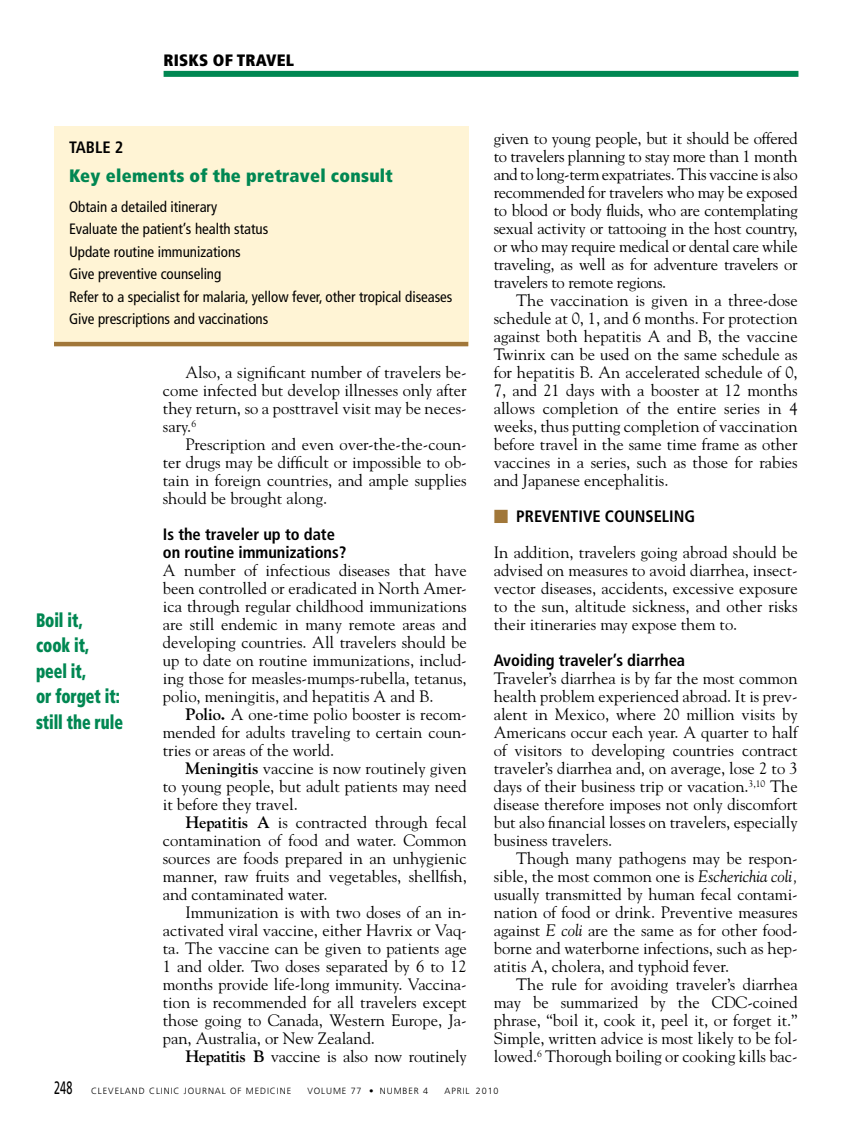
<style>
.page{position:relative;width:851px;height:1134px;background:#fff}
.page>*{position:absolute;margin:0;border:0;box-sizing:border-box;transform-origin:0 0}
.t1{font:900 condensed 19.5px/25.5px "Frutiger LT Std";letter-spacing:-.005em;color:#008752;scale:.8 1}
.t2{font:900 condensed 18px "Frutiger LT Std";letter-spacing:.015em;color:#008752}
.t3{font:16.5px/18px "Goudy Std";color:#000;text-align:justify}
.t4{font:700 condensed 16.5px/18px "Frutiger LT Std";color:#000}
.t5{font:16.5px "Goudy Std";letter-spacing:-.02em;color:#000}
.t6{font:900 condensed 16.5px "Frutiger LT Std";letter-spacing:.01em;color:#000}
.t7{font:condensed 15px/22.5px "Frutiger LT Std";color:#000}
.t8{font:300 9px "Frutiger LT Std";letter-spacing:.1em;color:#000}
.s1{font-weight:700}
.s2{font-family:"Universal Std Newswith Comm Pi";font-weight:400;font-stretch:normal;color:#a17739}
.s3{font-style:italic}
.s4{font-weight:400;font-size:18px}
</style>
<div class="page">
<div style="left:164px;top:71px;width:634px;height:6px;background:#008752"></div>
<div style="left:54px;top:126px;width:414px;height:219px;background:#fff4d5"></div>
<hr style="left:54px;top:342px;width:414px;height:4px;background:#a17739">
<p class="t6" style="left:164px;top:51px;width:132px">Risks of Travel</p>
<p class="t4" style="left:69px;top:139px;width:56px">Table 2</p>
<p class="t2" style="left:69px;top:165px;width:325px">Key elements of the pretravel consult</p>
<p class="t7" style="left:69px;top:196px;width:385px">Obtain a detailed itinerary<br>Evaluate the patient’s health status<br>Update routine immunizations<br>Give preventive counseling<br>Refer to a specialist for malaria, yellow fever, other tropical diseases Give prescriptions and vaccinations</p>
<p class="t1" style="left:36px;top:607px;width:110px">Boil it,<br>cook it, peel it,<br>or forget it: still the rule</p>
<p class="t3" style="left:163px;top:363px;width:305px;text-indent:23px">Also, a significant number of travelers be&shy;come infected but develop illnesses only after they return, so a posttravel visit may be neces&shy;sary.<sup>6</sup></p>
<p class="t3" style="left:163px;top:435px;width:305px;text-indent:23px">Prescription and even over-the-the-coun&shy;ter drugs may be difficult or impossible to ob&shy;tain in foreign countries, and ample supplies should be brought along.</p>
<p class="t4" style="left:163px;top:525px;width:185px">Is the traveler up to date on routine immunizations?</p>
<p class="t3" style="left:163px;top:561px;width:305px">A number of infectious diseases that have been controlled or eradicated in North Amer&shy;ica through regular childhood immunizations are still endemic in many remote areas and developing countries. All travelers should be up to date on routine immunizations, includ&shy;ing those for measles-mumps-rubella, tetanus, polio, meningitis, and hepatitis A and B.</p>
<p class="t3" style="left:163px;top:705px;width:305px;text-indent:23px"><span class="s1">Polio.</span> A one-time polio booster is recom&shy;mended for adults traveling to certain coun&shy;tries or areas of the world.</p>
<p class="t3" style="left:163px;top:759px;width:305px;text-indent:23px"><span class="s1">Meningitis</span> vaccine is now routinely given to young people, but adult patients may need it before they travel.</p>
<p class="t3" style="left:163px;top:813px;width:305px;text-indent:23px"><span class="s1">Hepatitis A</span> is contracted through fecal contamination of food and water. Common sources are foods prepared in an unhygienic manner, raw fruits and vegetables, shellfish, and contaminated water.</p>
<p class="t3" style="left:163px;top:903px;width:305px;text-indent:23px">Immunization is with two doses of an in&shy;activated viral vaccine, either Havrix or Vaq&shy;ta. The vaccine can be given to patients age 1 and older. Two doses separated by 6 to 12 months provide life-long immunity. Vaccina&shy;tion is recommended for all travelers except those going to Canada, Western Europe, Ja&shy;pan, Australia, or New Zealand.</p>
<p class="t5" style="left:185px;top:1046px;width:283px"><span class="s1">Hepatitis B</span> vaccine is also now routinely</p>
<p class="t3" style="left:494px;top:129px;width:305px">given to young people, but it should be offered to travelers planning to stay more than 1 month and to long-term expatriates. This vaccine is also recommended for travelers who may be exposed to blood or body fluids, who are contemplating sexual activity or tattooing in the host country, or who may require medical or dental care while traveling, as well as for adventure travelers or travelers to remote regions.</p>
<p class="t3" style="left:494px;top:291px;width:305px;text-indent:23px">The vaccination is given in a three-dose schedule at 0, 1, and 6 months. For protection against both hepatitis A and B, the vaccine Twinrix can be used on the same schedule as for hepatitis B. An accelerated schedule of 0, 7, and 21 days with a booster at 12 months allows completion of the entire series in 4 weeks, thus putting completion of vaccination before travel in the same time frame as other vaccines in a series, such as those for rabies and Japanese encephalitis.</p>
<p class="t4" style="left:494px;top:507px;width:32px"><span class="s2">■</span> PREVENTIVE</p>
<p class="t4" style="left:605px;top:507px;width:10px">COUNSELIN</p>
<p class="t4" style="left:684px;top:507px;width:12px">G</p>
<p class="t3" style="left:494px;top:543px;width:305px">In addition, travelers going abroad should be advised on measures to avoid diarrhea, insect&shy;vector diseases, accidents, excessive exposure to the sun, altitude sickness, and other risks their itineraries may expose them to.</p>
<p class="t4" style="left:494px;top:651px;width:193px">Avoiding traveler’s diarrhea</p>
<p class="t3" style="left:493px;top:669px;width:306px">Traveler’s diarrhea is by far the most common health problem experienced abroad. It is prev&shy;alent in Mexico, where 20 million visits by Americans occur each year. A quarter to half of visitors to developing countries contract traveler’s diarrhea and, on average, lose 2 to 3 days of their business trip or vacation.<sup>3,10</sup> The disease therefore imposes not only discomfort but also financial losses on travelers, especially business travelers.</p>
<p class="t3" style="left:493px;top:849px;width:305px;text-indent:23px">Though many pathogens may be respon&shy;sible, the most common one is <span class="s3">Escherichia coli, </span>usually transmitted by human fecal contami&shy;nation of food or drink. Preventive measures against <span class="s3">E coli</span> are the same as for other food&shy;borne and waterborne infections, such as hep&shy;atitis A, cholera, and typhoid fever.</p>
<p class="t3" style="left:493px;top:975px;width:305px;text-indent:23px">The rule for avoiding traveler’s diarrhea may be summarized by the CDC-coined phrase, “boil it, cook it, peel it, or forget it.” Simple, written advice is most likely to be fol&shy;lowed.<sup>6</sup> Thorough boiling or cooking kills bac-</p>
<p class="t8" style="left:54px;top:1085px;width:239px"><span class="s4">248</span> CLEVELAND CLINIC JOURNAL OF MEDICINE</p>
<p class="t8" style="left:307px;top:1085px;width:122px">VOLUME 77 • NUMBER 4</p>
<p class="t8" style="left:444px;top:1085px;width:56px">APRIL 2010</p>
</div>
